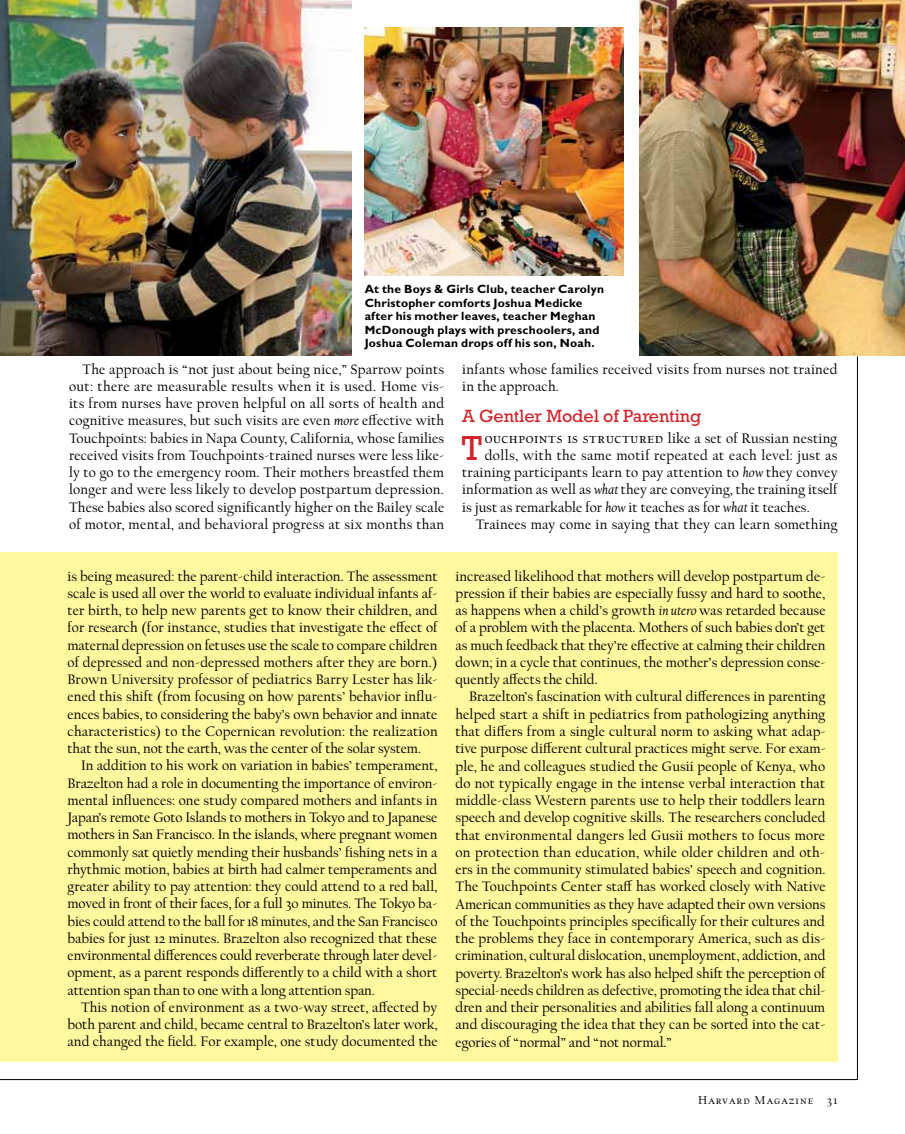
<style>
.page{position:relative;width:905px;height:1134px;background:#fff}
.page>*{position:absolute;margin:0;border:0;box-sizing:border-box;transform-origin:0 0}
.t1{font:35.25px "Rockwell Std";color:#d2232a}
.t2{font:18px "Rockwell Std";letter-spacing:-.005em;color:#d2232a}
.t3{font:14.25px/17.2px "Cal Harvard";letter-spacing:.005em;color:#000;text-align:justify}
.t4{font:14.25px "Cal Harvard";letter-spacing:.025em;color:#000}
.t5{font:700 12px/13.5px "Gill Sans Std";letter-spacing:.02em;color:#000}
.t6{font:12px "Cal Harvard";letter-spacing:.1em;color:#000}
.s1{font-style:italic}
.s2{font-size:15.75px}
</style>
<div class="page">
<img style="left:0;top:0;width:351px;height:356px">
<img style="left:364px;top:27px;width:260px;height:248px">
<img style="left:639px;top:0;width:265px;height:356px">
<div style="left:0;top:553px;width:837px;height:509px;background:#fff89f"></div>
<hr style="left:0;top:1079px;width:857px;height:1px;background:#000">
<hr style="left:857px;top:356px;width:1px;height:724px;background:#000">
<p class="t5" style="left:364px;top:283px;width:241px">At the Boys &amp; Girls Club, teacher Carolyn Christopher comforts Joshua Medicke after his mother leaves, teacher Meghan McDonough plays with preschoolers, and Joshua Coleman drops off his son, Noah.</p>
<p class="t3" style="left:69px;top:361px;width:377px;text-indent:13px">The approach is “not just about being nice,” Sparrow points out: there are measurable results when it is used. Home vis&shy;its from nurses have proven helpful on all sorts of health and cognitive measures, but such visits are even <span class="s1">more</span> effective with Touchpoints: babies in Napa County, California, whose families received visits from Touchpoints-trained nurses were less like&shy;ly to go to the emergency room. Their mothers breastfed them longer and were less likely to develop postpartum depression.<br>These babies also scored significantly higher on the Bailey scale of motor, mental, and behavioral progress at six months than</p>
<p class="t3" style="left:462px;top:361px;width:376px">infants whose families received visits from nurses not trained in the approach.</p>
<p class="t2" style="left:462px;top:406px;width:240px">A Gentler Model of Parenting</p>
<h1 class="t1" style="left:462px;top:427px;width:22px">T</h1>
<p class="t3" style="left:484px;top:430px;width:354px"><span class="s2">ouchpoints is structured</span> like a set of Russian nesting</p>
<p class="t4" style="left:484px;top:448px;width:354px">dolls, with the same motif repeated at each level: just as</p>
<p class="t3" style="left:462px;top:465px;width:376px">training participants learn to pay attention to <span class="s1">how</span> they convey</p>
<p class="t3" style="left:462px;top:482px;width:377px">information as well as <span class="s1">what</span> they are conveying, the training itself</p>
<p class="t3" style="left:462px;top:499px;width:349px">is just as remarkable for <span class="s1">how</span> it teaches as for <span class="s1">what</span> it teaches.</p>
<p class="t3" style="left:476px;top:516px;width:363px">Trainees may come in saying that they can learn something</p>
<p class="t3" style="left:68px;top:568px;width:372px">is being measured: the parent-child interaction. The assessment scale is used all over the world to evaluate individual infants af&shy;ter birth, to help new parents get to know their children, and for research (for instance, studies that investigate the effect of maternal depression on fetuses use the scale to compare children of depressed and non-depressed mothers after they are born.)<br>Brown University professor of pediatrics Barry Lester has lik&shy;ened this shift (from focusing on how parents’ behavior influ&shy;ences babies, to considering the baby’s own behavior and innate characteristics) to the Copernican revolution: the realization that the sun, not the earth, was the center of the solar system.</p>
<p class="t3" style="left:68px;top:758px;width:371px;text-indent:13px">In addition to his work on variation in babies’ temperament, Brazelton had a role in documenting the importance of environ&shy;mental influences: one study compared mothers and infants in Japan’s remote Goto Islands to mothers in Tokyo and to Japanese mothers in San Francisco. In the islands, where pregnant women commonly sat quietly mending their husbands’ fishing nets in a rhythmic motion, babies at birth had calmer temperaments and greater ability to pay attention: they could attend to a red ball, moved in front of their faces, for a full 30 minutes. The Tokyo ba&shy;bies could attend to the ball for 18 minutes, and the San Francisco babies for just 12 minutes. Brazelton also recognized that these environmental differences could reverberate through later devel&shy;opment, as a parent responds differently to a child with a short attention span than to one with a long attention span.</p>
<p class="t3" style="left:68px;top:999px;width:371px;text-indent:13px">This notion of environment as a two-way street, affected by both parent and child, became central to Brazelton’s later work, and changed the field. For example, one study documented the</p>
<p class="t3" style="left:455px;top:568px;width:371px">increased likelihood that mothers will develop postpartum de&shy;pression if their babies are especially fussy and hard to soothe, as happens when a child’s growth <span class="s1">in utero</span> was retarded because of a problem with the placenta. Mothers of such babies don’t get as much feedback that they’re effective at calming their children down; in a cycle that continues, the mother’s depression conse&shy;quently affects the child.</p>
<p class="t3" style="left:455px;top:689px;width:372px;text-indent:13px">Brazelton’s fascination with cultural differences in parenting helped start a shift in pediatrics from pathologizing anything that differs from a single cultural norm to asking what adap&shy;tive purpose different cultural practices might serve. For exam&shy;ple, he and colleagues studied the Gusii people of Kenya, who do not typically engage in the intense verbal interaction that middle-class Western parents use to help their toddlers learn speech and develop cognitive skills. The researchers concluded that environmental dangers led Gusii mothers to focus more on protection than education, while older children and oth&shy;ers in the community stimulated babies’ speech and cognition.<br>The Touchpoints Center staff has worked closely with Native American communities as they have adapted their own versions of the Touchpoints principles specifically for their cultures and the problems they face in contemporary America, such as dis&shy;crimination, cultural dislocation, unemployment, addiction, and poverty. Brazelton’s work has also helped shift the perception of special-needs children as defective, promoting the idea that chil&shy;dren and their personalities and abilities fall along a continuum and discouraging the idea that they can be sorted into the cat&shy;egories of “normal” and “not normal.”</p>
<p class="t6" style="left:698px;top:1094px;width:141px">Harvard Magazine 31</p>
</div>
